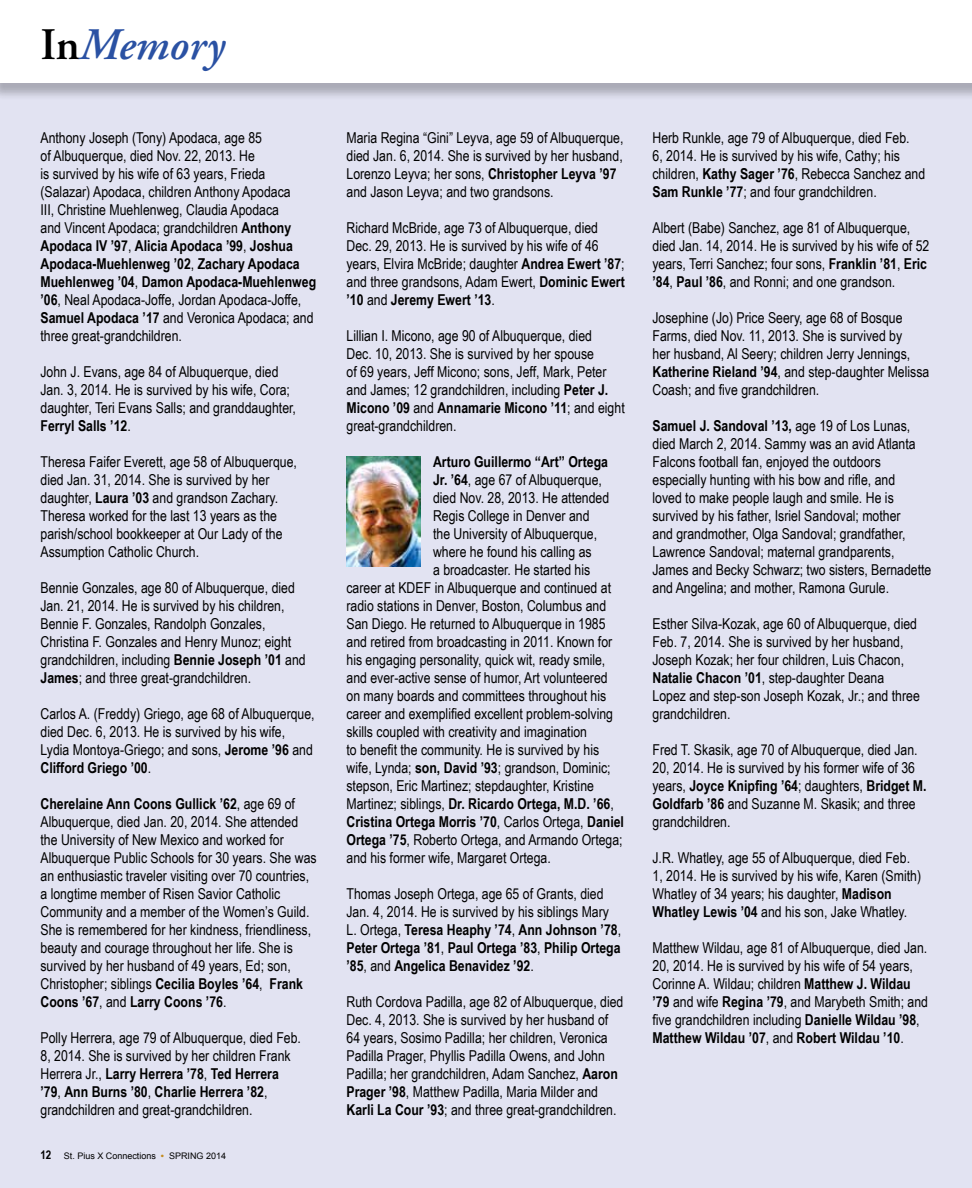
<style>
.page{position:relative;width:972px;height:1188px;background:#fff}
.page>*{position:absolute;margin:0;border:0;box-sizing:border-box;transform-origin:0 0}
.t1{font:italic 600 45px "Adobe Garamond";color:#2a51a3}
.t2{font:15px/18px "Arial Narrow";color:#000}
.t3{font:700 15px "Arial Narrow";color:#000}
.t4{font:700 12px "Arial Narrow";color:#000}
.t5{font:9px "Arial";color:#000}
.s1{font-style:normal;color:#000}
.s2{font-weight:700}
.s3{font-weight:700;color:#c48b1f}
.s4{font-weight:400}
</style>
<div class="page">
<div style="left:0;top:83px;width:972px;height:1105px;background:#e2e3f2"></div>
<div style="left:0;top:0;width:972px;height:101px;background:#000;opacity:.25"></div>
<div style="left:0;top:0;width:972px;height:83px;background:#fff"></div>
<img style="left:346px;top:456px;width:74px;height:111px">
<h1 class="t1" style="left:40px;top:20px;width:186px"><span class="s1">In</span>Memory</h1>
<p class="t2" style="left:40px;top:128px;width:277px">Anthony Joseph (Tony) Apodaca, age 85<br>of Albuquerque, died Nov. 22, 2013. He<br>is survived by his wife of 63 years, Frieda (Salazar) Apodaca, children Anthony Apodaca<br>III, Christine Muehlenweg, Claudia Apodaca<br>and Vincent Apodaca; grandchildren <span class="s2">Anthony Apodaca IV ’97</span>, <span class="s2">Alicia Apodaca ’99</span>, <span class="s2">Joshua Apodaca-Muehlenweg ’02</span>, <span class="s2">Zachary Apodaca Muehlenweg ’04</span>, <span class="s2">Damon Apodaca-Muehlenweg ’06</span>, Neal Apodaca-Joffe, Jordan Apodaca-Joffe, <span class="s2">Samuel Apodaca ’17</span> and Veronica Apodaca; and three great-grandchildren.</p>
<p class="t2" style="left:40px;top:362px;width:257px">John J. Evans, age 84 of Albuquerque, died Jan. 3, 2014. He is survived by his wife, Cora; daughter, Teri Evans Salls; and granddaughter, <span class="s2">Ferryl Salls ’12</span>.</p>
<p class="t2" style="left:40px;top:452px;width:258px">Theresa Faifer Everett, age 58 of Albuquerque, died Jan. 31, 2014. She is survived by her daughter, <span class="s2">Laura ’03</span> and grandson Zachary.<br>Theresa worked for the last 13 years as the parish/school bookkeeper at Our Lady of the Assumption Catholic Church.</p>
<p class="t2" style="left:40px;top:578px;width:267px">Bennie Gonzales, age 80 of Albuquerque, died Jan. 21, 2014. He is survived by his children, Bennie F. Gonzales, Randolph Gonzales, Christina F. Gonzales and Henry Munoz; eight grandchildren, including <span class="s2">Bennie Joseph ’01</span> and <span class="s2">James</span>; and three great-grandchildren.</p>
<p class="t2" style="left:40px;top:704px;width:276px">Carlos A. (Freddy) Griego, age 68 of Albuquerque, died Dec. 6, 2013. He is survived by his wife, Lydia Montoya-Griego; and sons, <span class="s2">Jerome ’96</span> and <span class="s2">Clifford Griego ’00</span>.</p>
<p class="t2" style="left:40px;top:794px;width:278px"><span class="s2">Cherelaine Ann Coons Gullick ’62</span>, age 69 of Albuquerque, died Jan. 20, 2014. She attended the University of New Mexico and worked for Albuquerque Public Schools for 30 years. She was an enthusiastic traveler visiting over 70 countries, a longtime member of Risen Savior Catholic Community and a member of the Women’s Guild.<br>She is remembered for her kindness, friendliness, beauty and courage throughout her life. She is survived by her husband of 49 years, Ed; son, Christopher; siblings <span class="s2">Cecilia Boyles ’64</span>, <span class="s2">Frank Coons ’67</span>, and <span class="s2">Larry Coons ’76</span>.</p>
<p class="t2" style="left:40px;top:1028px;width:262px">Polly Herrera, age 79 of Albuquerque, died Feb.<br>8, 2014. She is survived by her children Frank Herrera Jr., <span class="s2">Larry Herrera ’78</span>, <span class="s2">Ted Herrera ’79</span>, <span class="s2">Ann Burns ’80</span>, <span class="s2">Charlie Herrera ’82</span>, grandchildren and great-grandchildren.</p>
<p class="t4" style="left:40px;top:1148px;width:12px">12</p>
<p class="t5" style="left:64px;top:1150px;width:164px">St. Pius X Connections <span class="s3">•</span> SPRING 2014</p>
<p class="t2" style="left:346px;top:128px;width:278px">Maria Regina “Gini” Leyva, age 59 of Albuquerque, died Jan. 6, 2014. She is survived by her husband, Lorenzo Leyva; her sons, <span class="s2">Christopher Leyva ’97 </span>and Jason Leyva; and two grandsons.</p>
<p class="t2" style="left:346px;top:218px;width:280px">Richard McBride, age 73 of Albuquerque, died Dec. 29, 2013. He is survived by his wife of 46 years, Elvira McBride; daughter <span class="s2">Andrea Ewert ’87</span>; and three grandsons, Adam Ewert, <span class="s2">Dominic Ewert ’10</span> and <span class="s2">Jeremy Ewert ’13</span>.</p>
<p class="t2" style="left:347px;top:326px;width:280px">Lillian I. Micono, age 90 of Albuquerque, died<br>Dec. 10, 2013. She is survived by her spouse<br>of 69 years, Jeff Micono; sons, Jeff, Mark, Peter and James; 12 grandchildren, including <span class="s2">Peter J.<br>Micono ’09</span> and <span class="s2">Annamarie Micono ’11</span>; and eight great-grandchildren.</p>
<p class="t3" style="left:433px;top:453px;width:176px">Arturo Guillermo “Art” Ortega</p>
<p class="t2" style="left:433px;top:470px;width:170px"><span class="s2">Jr. ’64</span>, age 67 of Albuquerque,</p>
<p class="t2" style="left:433px;top:488px;width:178px">died Nov. 28, 2013. He attended</p>
<p class="t2" style="left:433px;top:506px;width:158px">Regis College in Denver and</p>
<p class="t2" style="left:433px;top:524px;width:166px">the University of Albuquerque,</p>
<p class="t2" style="left:433px;top:542px;width:160px">where he found his calling as</p>
<p class="t2" style="left:433px;top:560px;width:159px">a broadcaster. He started his</p>
<p class="t2" style="left:347px;top:578px;width:266px">career at KDEF in Albuquerque and continued at</p>
<p class="t2" style="left:347px;top:596px;width:261px">radio stations in Denver, Boston, Columbus and</p>
<p class="t2" style="left:347px;top:614px;width:261px">San Diego. He returned to Albuquerque in 1985</p>
<p class="t2" style="left:347px;top:632px;width:267px">and retired from broadcasting in 2011. Known for</p>
<p class="t2" style="left:347px;top:650px;width:260px">his engaging personality, quick wit, ready smile,</p>
<p class="t2" style="left:347px;top:668px;width:263px">and ever-active sense of humor, Art volunteered</p>
<p class="t2" style="left:347px;top:686px;width:261px">on many boards and committees throughout his</p>
<p class="t2" style="left:347px;top:704px;width:268px">career and exemplified excellent problem-solving</p>
<p class="t2" style="left:347px;top:722px;width:242px">skills coupled with creativity and imagination</p>
<p class="t2" style="left:347px;top:740px;width:254px">to benefit the community. He is survived by his</p>
<p class="t2" style="left:347px;top:758px;width:266px">wife, Lynda; <span class="s2">son, David ’93</span>; grandson, Dominic;</p>
<p class="t2" style="left:347px;top:776px;width:249px">stepson, Eric Martinez; stepdaughter, Kristine</p>
<p class="t3" style="left:347px;top:795px;width:269px"><span class="s4">Martinez; siblings,</span> Dr. Ricardo Ortega, M.D. ’66<span class="s4">,</span></p>
<p class="t3" style="left:347px;top:813px;width:279px">Cristina Ortega Morris ’70<span class="s4">, Carlos Ortega,</span> Daniel</p>
<p class="t2" style="left:347px;top:830px;width:278px"><span class="s2">Ortega ’75</span>, Roberto Ortega, and Armando Ortega;</p>
<p class="t2" style="left:347px;top:848px;width:206px">and his former wife, Margaret Ortega.</p>
<p class="t2" style="left:347px;top:884px;width:276px">Thomas Joseph Ortega, age 65 of Grants, died Jan. 4, 2014. He is survived by his siblings Mary L. Ortega, <span class="s2">Teresa Heaphy ’74</span>, <span class="s2">Ann Johnson ’78</span>, <span class="s2">Peter Ortega ’81</span>, <span class="s2">Paul Ortega ’83</span>, <span class="s2">Philip Ortega ’85</span>, and <span class="s2">Angelica Benavidez ’92</span>.</p>
<p class="t2" style="left:347px;top:992px;width:278px">Ruth Cordova Padilla, age 82 of Albuquerque, died Dec. 4, 2013. She is survived by her husband of 64 years, Sosimo Padilla; her children, Veronica Padilla Prager, Phyllis Padilla Owens, and John Padilla; her grandchildren, Adam Sanchez, <span class="s2">Aaron Prager ’98</span>, Matthew Padilla, Maria Milder and <span class="s2">Karli La Cour ’93</span>; and three great-grandchildren.</p>
<p class="t2" style="left:653px;top:128px;width:274px">Herb Runkle, age 79 of Albuquerque, died Feb.<br>6, 2014. He is survived by his wife, Cathy; his children, <span class="s2">Kathy Sager ’76</span>, Rebecca Sanchez and <span class="s2">Sam Runkle ’77</span>; and four grandchildren.</p>
<p class="t2" style="left:653px;top:218px;width:278px">Albert (Babe) Sanchez, age 81 of Albuquerque, died Jan. 14, 2014. He is survived by his wife of 52 years, Terri Sanchez; four sons, <span class="s2">Franklin ’81</span>, <span class="s2">Eric ’84</span>, <span class="s2">Paul ’86</span>, and Ronni; and one grandson.</p>
<p class="t2" style="left:653px;top:308px;width:278px">Josephine (Jo) Price Seery, age 68 of Bosque Farms, died Nov. 11, 2013. She is survived by<br>her husband, Al Seery; children Jerry Jennings, <span class="s2">Katherine Rieland ’94</span>, and step-daughter Melissa Coash; and five grandchildren.</p>
<p class="t2" style="left:653px;top:416px;width:280px"><span class="s2">Samuel J. Sandoval ’13,</span> age 19 of Los Lunas, died March 2, 2014. Sammy was an avid Atlanta Falcons football fan, enjoyed the outdoors especially hunting with his bow and rifle, and<br>loved to make people laugh and smile. He is survived by his father, Isriel Sandoval; mother<br>and grandmother, Olga Sandoval; grandfather, Lawrence Sandoval; maternal grandparents, James and Becky Schwarz; two sisters, Bernadette and Angelina; and mother, Ramona Gurule.</p>
<p class="t2" style="left:653px;top:614px;width:269px">Esther Silva-Kozak, age 60 of Albuquerque, died Feb. 7, 2014. She is survived by her husband, Joseph Kozak; her four children, Luis Chacon, <span class="s2">Natalie Chacon ’01</span>, step-daughter Deana Lopez and step-son Joseph Kozak, Jr.; and three grandchildren.</p>
<p class="t2" style="left:653px;top:740px;width:276px">Fred T. Skasik, age 70 of Albuquerque, died Jan.<br>20, 2014. He is survived by his former wife of 36 years, <span class="s2">Joyce Knipfing ’64</span>; daughters, <span class="s2">Bridget M.<br>Goldfarb ’86</span> and Suzanne M. Skasik; and three grandchildren.</p>
<p class="t2" style="left:653px;top:848px;width:270px">J.R. Whatley, age 55 of Albuquerque, died Feb.<br>1, 2014. He is survived by his wife, Karen (Smith)<br>Whatley of 34 years; his daughter, <span class="s2">Madison Whatley Lewis ’04</span> and his son, Jake Whatley.</p>
<p class="t2" style="left:653px;top:938px;width:277px">Matthew Wildau, age 81 of Albuquerque, died Jan.<br>20, 2014. He is survived by his wife of 54 years, Corinne A. Wildau; children <span class="s2">Matthew J. Wildau ’79</span> and wife <span class="s2">Regina ’79</span>, and Marybeth Smith; and five grandchildren including <span class="s2">Danielle Wildau ’98</span>, <span class="s2">Matthew Wildau ’07</span>, and <span class="s2">Robert Wildau ’10</span>.</p>
</div>
